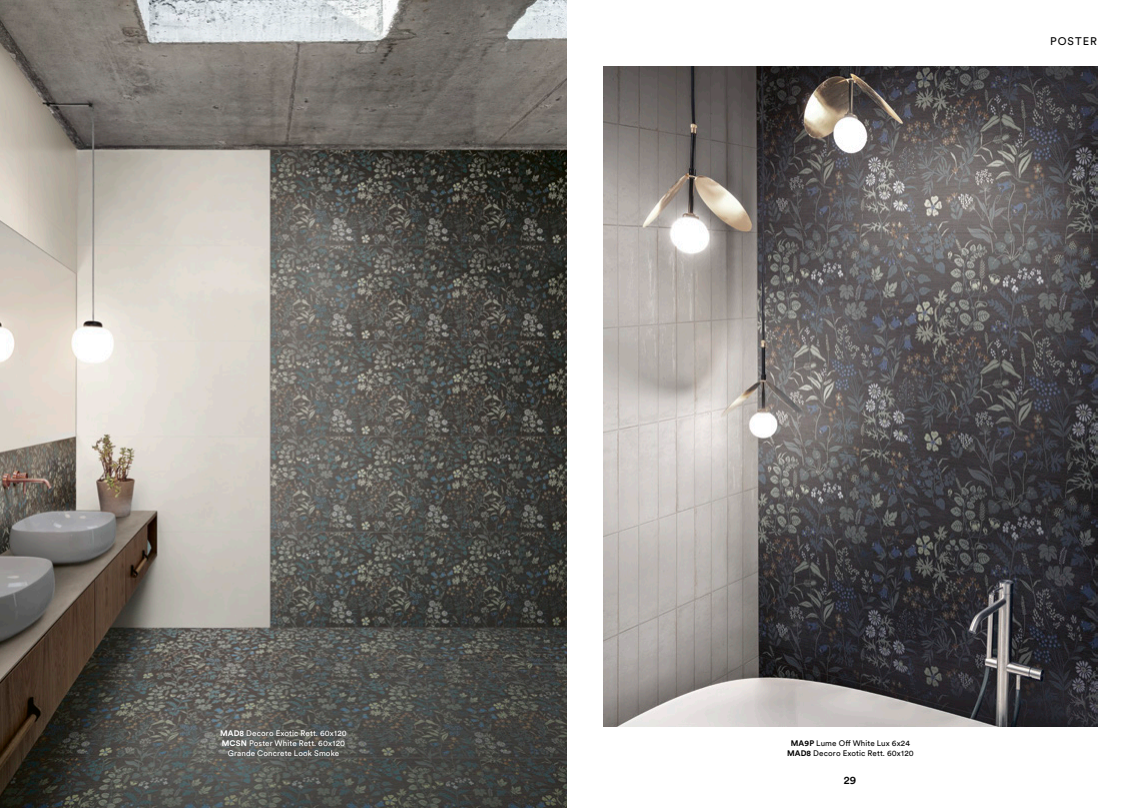
<style>
.page{position:relative;width:1134px;height:808px;background:#fff}
.page>*{position:absolute;margin:0;border:0;box-sizing:border-box;transform-origin:0 0}
.t1{font:11px "LL Circular Cyr PR";letter-spacing:.09em;color:#000}
.t2{font:500 11px "Circular Pro";color:#000}
.t3{font:8px/10px "LL Circular Cyr PR";letter-spacing:.015em;color:#fff;text-align:center}
.t4{font:8px/10px "LL Circular Cyr PR";letter-spacing:.015em;color:#000;text-align:center}
.s1{font-weight:700}
</style>
<div class="page">
<img style="left:0;top:0;width:567px;height:808px">
<img style="left:603px;top:66px;width:495px;height:660px">
<h1 class="t1" style="left:1050px;top:34px;width:48px">POSTER</h1>
<p class="t3" style="left:220px;top:728px;width:128px"><span class="s1">MAD8</span> Decoro Exotic Rett. 60x120<br><span class="s1">MCSN</span> Poster White Rett. 60x120<br>Grande Concrete Look Smoke</p>
<p class="t4" style="left:787px;top:738px;width:128px"><span class="s1">MA9P</span> Lume Off White Lux 6x24<br><span class="s1">MAD8</span> Decoro Exotic Rett. 60x120</p>
<h1 class="t2" style="left:844px;top:773px;width:14px">29</h1>
</div>
